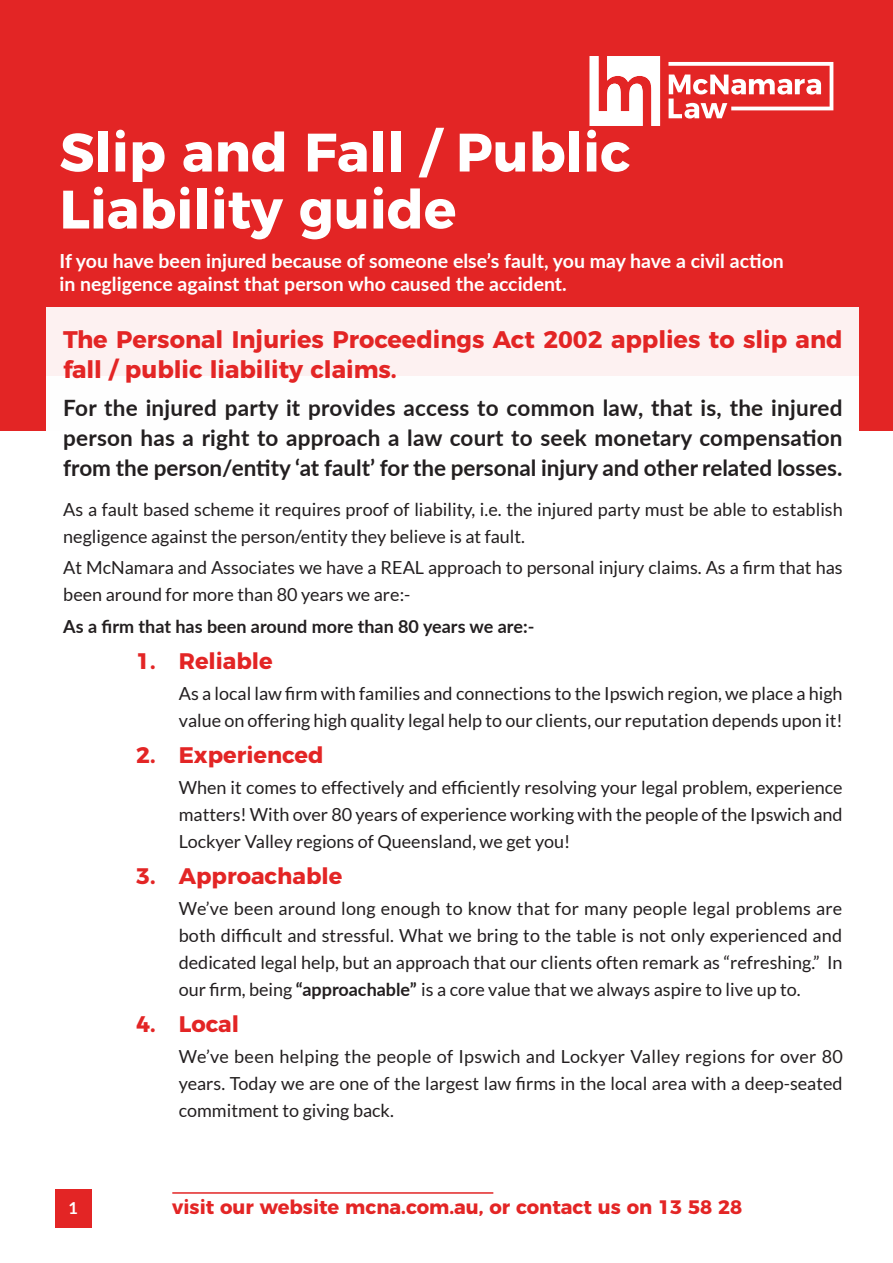
<style>
.page{position:relative;width:893px;height:1263px;background:#fff}
.page>*{position:absolute;margin:0;border:0;box-sizing:border-box;transform-origin:0 0}
.Intro{font:700 54px/57px "Montserrat";color:#fff}
.Intro-2{font:700 24px/30px "Montserrat";color:#e32525}
.Intro-3{font:700 22.5px/30px "Lato";color:#231f20;text-align:justify}
.t1{font:700 22.5px "Montserrat";color:#e32525}
.Intro_-_White_13pt{font:700 19.5px/22.5px "Lato";color:#fff}
.Intro-4{font:700 19.5px "Montserrat";color:#e32525}
.indent_body_copy{font:18px/27px "Lato";color:#231f20;text-align:justify}
.body_copy{font:18px/27px "Lato";color:#231f20}
.body_copy-2{font:700 18px "Lato";color:#231f20}
.indent_body_copy-2{font:700 16.5px "Lato";color:#fff}
.s1{font-weight:700}
</style>
<div class="page">
<div style="left:0;top:0;width:893px;height:431px;background:#e32525"></div>
<div style="left:47px;top:308px;width:812px;height:890px;background:#fdf1f1"></div>
<div style="left:47px;top:376px;width:812px;height:887px;background:#fff"></div>
<svg style="left:590px;top:56px;width:70px;height:70px"></svg>
<svg style="left:668px;top:62px;width:165px;height:57px"></svg>
<div style="left:55px;top:1189px;width:36px;height:39px;background:#e32525"></div>
<hr style="left:172px;top:1192px;width:321px;height:2px;background:#e32525">
<p class="Intro" style="left:60px;top:120px;width:572px">Slip and Fall / Public<br>Liability guide</p>
<p class="Intro_-_White_13pt" style="left:60px;top:249px;width:726px">If you have been injured because of someone else’s fault, you may have a civil action in negligence against that person who caused the accident.</p>
<h1 class="Intro" style="left:60px;top:120px;width:414px">Motor vehic e accident guide</h1>
<p class="Intro_-_White_13pt" style="left:60px;top:249px;width:732px;text-indent:212px">in a motor vehicle accident you may have a claim agains the compulsory third party (CTP) Insurer of the person who caused the accident.</p>
<p class="Intro-2" style="left:63px;top:323px;width:781px">The Personal Injuries Proceedings Act 2002 applies to slip and fall / public liability claims.</p>
<p class="Intro-3" style="left:63px;top:392px;width:781px">For the injured party it provides access to common law, that is, the injured person has a right to approach a law court to seek monetary compensation from the person/entity ‘at fault’ for the personal injury and other related losses.</p>
<p class="body_copy" style="left:63px;top:496px;width:781px">As a fault based scheme it requires proof of liability, i.e. the injured party must be able to establish negligence against the person/entity they believe is at fault.</p>
<p class="body_copy" style="left:63px;top:554px;width:781px">At McNamara and Associates we have a REAL approach to personal injury claims. As a firm that has been around for more than 80 years we are:-</p>
<p class="body_copy-2" style="left:63px;top:613px;width:473px">As a firm that has been around more than 80 years we are:-</p>
<p class="t1" style="left:136px;top:642px;width:138px">1. Reliable</p>
<p class="indent_body_copy" style="left:179px;top:680px;width:665px">As a local law firm with families and connections to the Ipswich region, we place a high value on offering high quality legal help to our clients, our reputation depends upon it!</p>
<p class="t1" style="left:136px;top:736px;width:189px">2. Experienced</p>
<p class="indent_body_copy" style="left:179px;top:774px;width:665px">When it comes to effectively and efficiently resolving your legal problem, experience matters! With over 80 years of experience working with the people of the Ipswich and Lockyer Valley regions of Queensland, we get you!</p>
<p class="t1" style="left:136px;top:857px;width:208px">3. Approachable</p>
<p class="indent_body_copy" style="left:179px;top:895px;width:665px">We’ve been around long enough to know that for many people legal problems are both difficult and stressful. What we bring to the table is not only experienced and dedicated legal help, but an approach that our clients often remark as “refreshing.” In our firm, being <span class="s1">“approachable”</span> is a core value that we always aspire to live up to.</p>
<p class="t1" style="left:136px;top:1005px;width:104px">4. Local</p>
<p class="indent_body_copy" style="left:179px;top:1043px;width:666px">We’ve been helping the people of Ipswich and Lockyer Valley regions for over 80 years. Today we are one of the largest law firms in the local area with a deep-seated commitment to giving back.</p>
<p class="indent_body_copy-2" style="left:68px;top:1195px;width:11px">1</p>
<p class="Intro-4" style="left:172px;top:1191px;width:571px">visit our website mcna.com.au, or contact us on 13 58 28</p>
</div>
